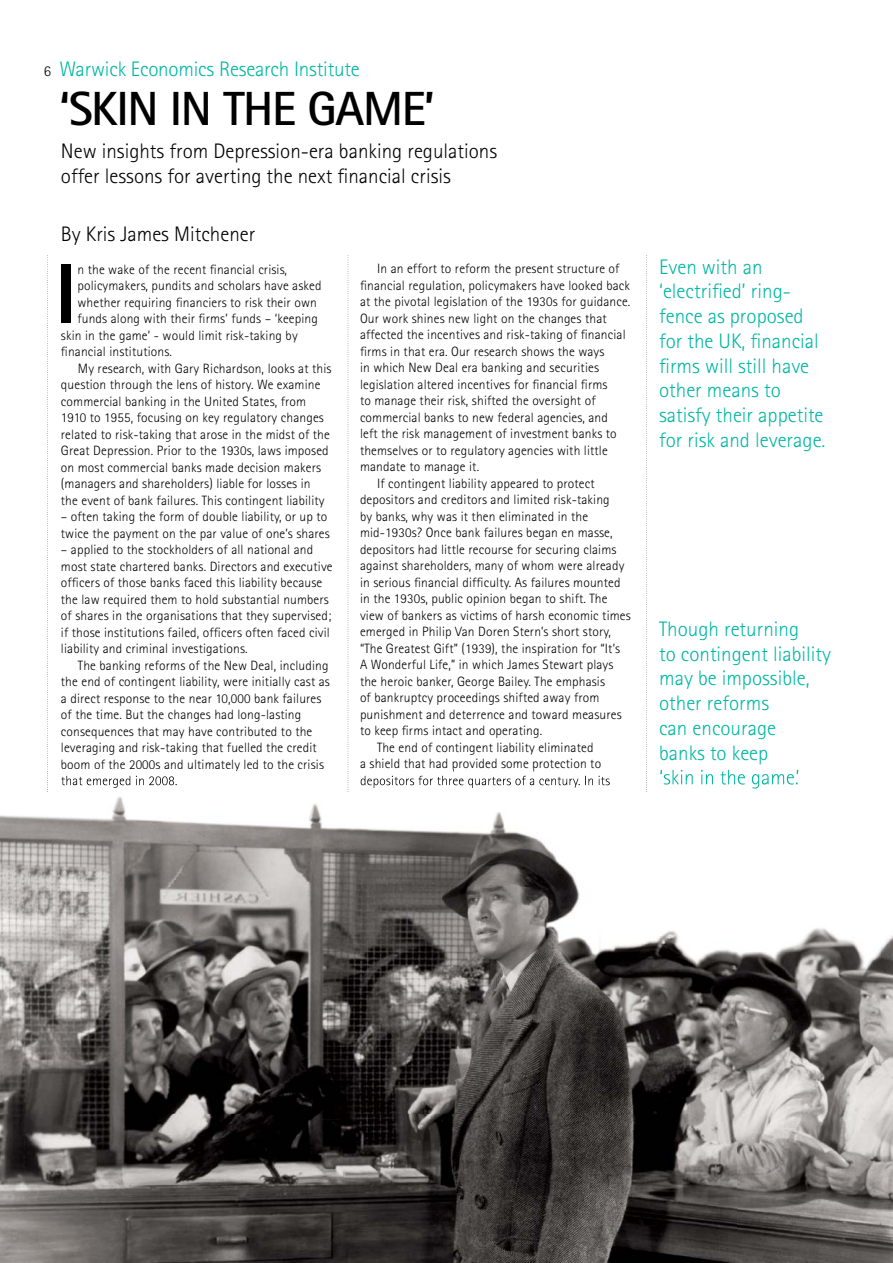
<style>
.page{position:relative;width:893px;height:1263px;background:#fff}
.page>*{position:absolute;margin:0;border:0;box-sizing:border-box;transform-origin:0 0}
.t1{font:700 85.2px "Rotis Semi Sans";color:#000}
.t2{font:700 48px "Rotis Sans Serif";letter-spacing:-.03em;color:#000}
.t3{font:300 21px/24.8px "Rotis Sans Serif";color:#00b7a3}
.t4{font:300 21px/24.8px "Rotis Sans Serif";color:#000}
.t5{font:300 13.5px/16.5px "Rotis Sans Serif";letter-spacing:.01em;color:#000}
.s1{font-size:15px;color:#000}
</style>
<div class="page">
<img style="left:0;top:770px;width:893px;height:493px">
<img style="left:62px;top:770px;width:262px;height:1px">
<img style="left:61px;top:776px;width:116px;height:12px">
<img style="left:361px;top:770px;width:240px;height:1px">
<img style="left:361px;top:776px;width:249px;height:12px">
<svg style="left:348px;top:255px;width:1px;height:537px"></svg>
<svg style="left:646px;top:255px;width:1px;height:537px"></svg>
<svg style="left:47px;top:255px;width:1px;height:537px"></svg>
<img style="left:660px;top:770px;width:138px;height:18px">
<h3 class="t3" style="left:44px;top:56px;width:317px"><span class="s1">6</span> Warwick Economics Research Institute</h3>
<h2 class="t2" style="left:60px;top:78px;width:377px">‘SKIn In THE GAME’</h2>
<h3 class="t4" style="left:61px;top:139px;width:438px">New insights from Depression-era banking regulations offer lessons for averting the next financial crisis</h3>
<h3 class="t4" style="left:61px;top:221px;width:196px">By Kris James mitchener</h3>
<h1 class="t1" style="left:54px;top:242px;width:25px">I</h1>
<p class="t5" style="left:77px;top:261px;width:211px">n the wake of the recent financial crisis,</p>
<p class="t5" style="left:77px;top:277px;width:246px">policymakers, pundits and scholars have asked</p>
<p class="t5" style="left:77px;top:294px;width:241px">whether requiring financiers to risk their own</p>
<p class="t5" style="left:77px;top:310px;width:242px">funds along with their firms’ funds – ‘keeping</p>
<p class="t5" style="left:61px;top:327px;width:238px">skin in the game’ - would limit risk-taking by</p>
<p class="t5" style="left:61px;top:343px;width:113px">financial institutions.</p>
<p class="t5" style="left:78px;top:360px;width:255px">my research, with Gary Richardson, looks at this</p>
<p class="t5" style="left:61px;top:376px;width:261px">question through the lens of history. We examine</p>
<p class="t5" style="left:61px;top:393px;width:247px">commercial banking in the United States, from</p>
<p class="t5" style="left:61px;top:409px;width:264px">1910 to 1955, focusing on key regulatory changes</p>
<p class="t5" style="left:61px;top:426px;width:270px">related to risk-taking that arose in the midst of the</p>
<p class="t5" style="left:61px;top:442px;width:269px">Great Depression. Prior to the 1930s, laws imposed</p>
<p class="t5" style="left:61px;top:459px;width:262px">on most commercial banks made decision makers</p>
<p class="t5" style="left:61px;top:475px;width:251px">(managers and shareholders) liable for losses in</p>
<p class="t5" style="left:61px;top:492px;width:265px">the event of bank failures. This contingent liability</p>
<p class="t5" style="left:61px;top:508px;width:270px">– often taking the form of double liability, or up to twice the payment on the par value of one’s shares</p>
<p class="t5" style="left:61px;top:541px;width:273px">– applied to the stockholders of all national and most state chartered banks. Directors and executive officers of those banks faced this liability because the law required them to hold substantial numbers of shares in the organisations that they supervised; if those institutions failed, officers often faced civil liability and criminal investigations.</p>
<p class="t5" style="left:61px;top:657px;width:270px;text-indent:17px">The banking reforms of the New Deal, including the end of contingent liability, were initially cast as a direct response to the near 10,000 bank failures of the time. But the changes had long-lasting consequences that may have contributed to the leveraging and risk-taking that fuelled the credit boom of the 2000s and ultimately led to the crisis</p>
<p class="t5" style="left:377px;top:261px;width:244px">In an effort to reform the present structure of</p>
<p class="t5" style="left:360px;top:277px;width:272px">financial regulation, policymakers have looked back</p>
<p class="t5" style="left:360px;top:294px;width:272px">at the pivotal legislation of the 1930s for guidance.</p>
<p class="t5" style="left:360px;top:310px;width:248px">our work shines new light on the changes that</p>
<p class="t5" style="left:360px;top:327px;width:267px">affected the incentives and risk-taking of financial</p>
<p class="t5" style="left:360px;top:343px;width:246px">firms in that era. our research shows the ways</p>
<p class="t5" style="left:360px;top:360px;width:241px">in which New Deal era banking and securities</p>
<p class="t5" style="left:360px;top:376px;width:249px">legislation altered incentives for financial firms</p>
<p class="t5" style="left:360px;top:393px;width:237px">to manage their risk, shifted the oversight of</p>
<p class="t5" style="left:360px;top:409px;width:249px">commercial banks to new federal agencies, and</p>
<p class="t5" style="left:360px;top:426px;width:258px">left the risk management of investment banks to</p>
<p class="t5" style="left:360px;top:442px;width:249px">themselves or to regulatory agencies with little</p>
<p class="t5" style="left:360px;top:459px;width:121px">mandate to manage it.</p>
<p class="t5" style="left:377px;top:475px;width:219px">If contingent liability appeared to protect</p>
<p class="t5" style="left:360px;top:492px;width:251px">depositors and creditors and limited risk-taking</p>
<p class="t5" style="left:360px;top:508px;width:230px">by banks, why was it then eliminated in the</p>
<p class="t5" style="left:360px;top:525px;width:254px">mid-1930s? once bank failures began en masse,</p>
<p class="t5" style="left:360px;top:541px;width:258px">depositors had little recourse for securing claims</p>
<p class="t5" style="left:360px;top:558px;width:266px">against shareholders, many of whom were already</p>
<p class="t5" style="left:360px;top:574px;width:262px">in serious financial difficulty. As failures mounted</p>
<p class="t5" style="left:360px;top:591px;width:249px">in the 1930s, public opinion began to shift. The</p>
<p class="t5" style="left:360px;top:607px;width:272px">view of bankers as victims of harsh economic times</p>
<p class="t5" style="left:360px;top:624px;width:253px">emerged in Philip Van Doren Stern’s short story,</p>
<p class="t5" style="left:360px;top:640px;width:261px">“The Greatest Gift” (1939), the inspiration for “It’s</p>
<p class="t5" style="left:360px;top:657px;width:255px">A Wonderful Life,” in which James Stewart plays</p>
<p class="t5" style="left:360px;top:673px;width:247px">the heroic banker, George Bailey. The emphasis</p>
<p class="t5" style="left:360px;top:690px;width:241px">of bankruptcy proceedings shifted away from</p>
<p class="t5" style="left:360px;top:706px;width:263px">punishment and deterrence and toward measures</p>
<p class="t5" style="left:360px;top:723px;width:184px">to keep firms intact and operating.</p>
<p class="t5" style="left:377px;top:739px;width:218px">The end of contingent liability eliminated</p>
<p class="t5" style="left:360px;top:756px;width:243px">a shield that had provided some protection to</p>
<h3 class="t3" style="left:659px;top:254px;width:168px">Even with an ‘electrified’ ring&shy;fence as proposed for the UK, financial firms will still have other means to satisfy their appetite for risk and leverage.</h3>
<h3 class="t3" style="left:659px;top:616px;width:173px">Though returning<br>to contingent liability may be impossible, other reforms<br>can encourage<br>banks to keep</h3>
</div>
